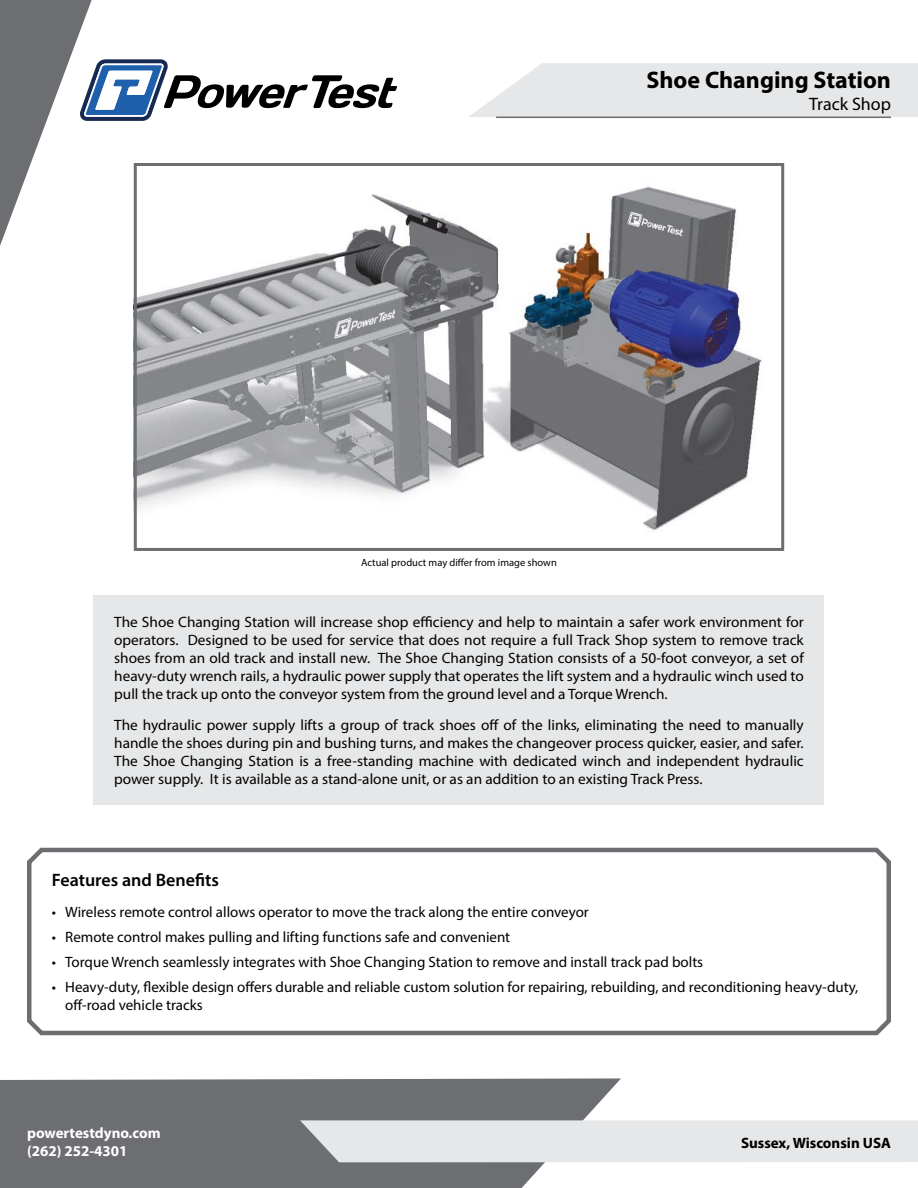
<style>
.page{position:relative;width:918px;height:1188px;background:#fff}
.page>*{position:absolute;margin:0;border:0;box-sizing:border-box;transform-origin:0 0}
.t1{font:700 24px "Myriad Pro";color:#000}
.Heading_2{font:600 18px "Myriad Pro";color:#000}
.Sub-Title{font:18px "Myriad Pro";color:#000}
.Paragraph_Text_-_Sol{font:15px/18px "Myriad Pro";color:#000;text-align:justify}
.t2{font:700 15px/18px "Myriad Pro";color:#fff}
.t3{font:700 15px "Myriad Pro";color:#000}
.Image_Disclosure{font:10.5px "Myriad Pro";color:#000}
</style>
<div class="page">
<svg style="left:0;top:1078px;width:621px;height:110px;background:#77787b"></svg>
<div style="left:300px;top:1120px;width:618px;height:42px;background:#e6e7e8"></div>
<svg style="left:469px;top:63px;width:449px;height:54px;background:#e7e8e8"></svg>
<div style="left:94px;top:595px;width:730px;height:210px;background:#e6e7e8"></div>
<div style="left:27px;top:848px;width:864px;height:187px;border:4px solid #6d6e71;border-radius:12px"></div>
<hr style="left:496px;top:117px;width:395px;height:1px;background:#6d6e71">
<svg style="left:0;top:0;width:397px;height:283px"></svg>
<img style="left:138px;top:167px;width:624px;height:365px">
<div style="left:134px;top:163px;width:650px;height:388px;border:3px solid #6d6e71"></div>
<p class="t1" style="left:647px;top:64px;width:246px">Shoe Changing Station</p>
<p class="Sub-Title" style="left:809px;top:93px;width:83px">Track Shop</p>
<p class="Image_Disclosure" style="left:361px;top:556px;width:197px">Actual product may differ from image shown</p>
<p class="Paragraph_Text_-_Sol" style="left:114px;top:613px;width:691px">The Shoe Changing Station will increase shop efficiency and help to maintain a safer work environment for operators. Designed to be used for service that does not require a full Track Shop system to remove track shoes from an old track and install new. The Shoe Changing Station consists of a 50-foot conveyor, a set of heavy-duty wrench rails, a hydraulic power supply that operates the lift system and a hydraulic winch used to pull the track up onto the conveyor system from the ground level and a Torque Wrench.</p>
<p class="Paragraph_Text_-_Sol" style="left:114px;top:716px;width:691px">The hydraulic power supply lifts a group of track shoes off of the links, eliminating the need to manually handle the shoes during pin and bushing turns, and makes the changeover process quicker, easier, and safer.<br>The Shoe Changing Station is a free-standing machine with dedicated winch and independent hydraulic power supply. It is available as a stand-alone unit, or as an addition to an existing Track Press.</p>
<p class="Heading_2" style="left:52px;top:868px;width:169px">Features and Benefits</p>
<p class="Paragraph_Text_-_Sol" style="left:52px;top:903px;width:539px">• Wireless remote control allows operator to move the track along the entire conveyor</p>
<p class="Paragraph_Text_-_Sol" style="left:52px;top:928px;width:460px">• Remote control makes pulling and lifting functions safe and convenient</p>
<p class="Paragraph_Text_-_Sol" style="left:52px;top:953px;width:653px">• Torque Wrench seamlessly integrates with Shoe Changing Station to remove and install track pad bolts</p>
<p class="Paragraph_Text_-_Sol" style="left:65px;top:977px;width:795px;text-indent:-14px">• Heavy-duty, flexible design offers durable and reliable custom solution for repairing, rebuilding, and reconditioning heavy-duty, off-road vehicle tracks</p>
<p class="t2" style="left:27px;top:1123px;width:135px">powertestdyno.com (262) 252-4301</p>
<p class="t3" style="left:741px;top:1133px;width:151px">Sussex, Wisconsin USA</p>
</div>
